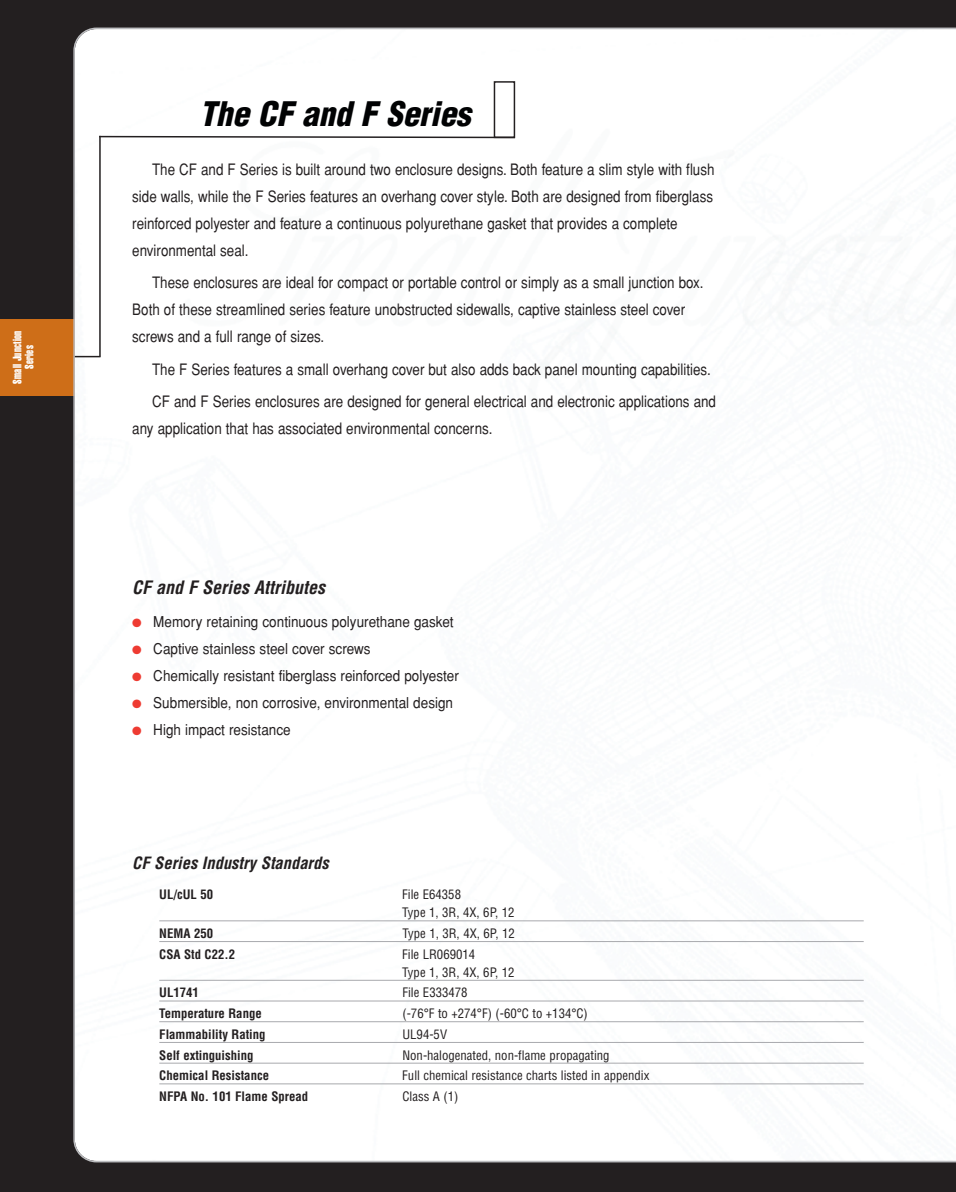
<style>
.page{position:relative;width:956px;height:1192px;background:#fff}
.page>*{position:absolute;margin:0;border:0;box-sizing:border-box;transform-origin:0 0}
.t1{font:italic 900 condensed 33px "Helvetica";color:#010203}
.t2{font:italic 700 condensed 18px "Helvetica";color:#231f20}
.t3{font:italic 700 condensed 16.5px "Helvetica";color:#231f20}
.t4{font:15.75px/27px "Helvetica";color:#231f20;scale:.85 1}
.t5{font:15px "Helvetica";color:#231f20;scale:.9 1}
.t6{font:condensed 12.75px/18px "Helvetica";color:#231f20}
.t7{font:700 condensed 12.75px "Helvetica";color:#231f20}
.t8{font:12px/12px "Helvetica Extra Compressed";letter-spacing:.02em;color:#fff;text-align:center}
.s1{color:#ee3b32}
</style>
<div class="page">
<div style="left:0;top:0;width:955px;height:1191px;background:#231f20"></div>
<div style="left:0;top:319px;width:955px;height:76px;background:#ce6e18"></div>
<div style="left:73px;top:28px;width:882px;height:1134px;background:#fff"></div>
<svg style="left:75px;top:356px;width:25px;height:1px"></svg>
<hr style="left:99px;top:136px;width:2px;height:220px;background:#231f20">
<svg style="left:98px;top:135px;width:418px;height:4px;background:#adabac"></svg>
<hr style="left:159px;top:920px;width:704px;height:1px;background:#a8a9ad">
<hr style="left:159px;top:940px;width:704px;height:1px;background:#a8a9ad">
<hr style="left:159px;top:979px;width:704px;height:1px;background:#a8a9ad">
<hr style="left:159px;top:1000px;width:704px;height:1px;background:#a8a9ad">
<hr style="left:159px;top:1021px;width:704px;height:1px;background:#a8a9ad">
<hr style="left:159px;top:1041px;width:704px;height:1px;background:#a8a9ad">
<hr style="left:159px;top:1062px;width:704px;height:1px;background:#a8a9ad">
<hr style="left:159px;top:1083px;width:704px;height:1px;background:#a8a9ad">
<div style="left:493px;top:81px;width:22px;height:57px;border:1px solid #231f20"></div>
<p class="t8" style="left:12px;top:383px;width:54px;rotate:-90deg">Small Junction<br>Series</p>
<h1 class="t1" style="left:199px;top:95px;width:272px">The CF and F Series</h1>
<p class="t4" style="left:132px;top:156px;width:686px;text-indent:20px">The CF and F Series is built around two enclosure designs. Both feature a slim style with flush side walls, while the F Series features an overhang cover style. Both are designed from fiberglass reinforced polyester and feature a continuous polyurethane gasket that provides a complete environmental seal.</p>
<p class="t4" style="left:132px;top:269px;width:673px;text-indent:20px">These enclosures are ideal for compact or portable control or simply as a small junction box.<br>Both of these streamlined series feature unobstructed sidewalls, captive stainless steel cover screws and a full range of sizes.</p>
<p class="t4" style="left:152px;top:353px;width:664px;line-height:32.4px">The F Series features a small overhang cover but also adds back panel mounting capabilities.<br>CF and F Series enclosures are designed for general electrical and electronic applications and</p>
<p class="t4" style="left:132px;top:415px;width:425px">any application that has associated environmental concerns.</p>
<p class="t2" style="left:132px;top:577px;width:194px">CF and F Series Attributes</p>
<p class="t5" style="left:132px;top:612px;width:358px"><span class="s1">●</span> Memory retaining continuous polyurethane gasket</p>
<p class="t5" style="left:132px;top:639px;width:266px"><span class="s1">●</span> Captive stainless steel cover screws</p>
<p class="t5" style="left:132px;top:666px;width:364px"><span class="s1">●</span> Chemically resistant fiberglass reinforced polyester</p>
<p class="t5" style="left:132px;top:693px;width:358px"><span class="s1">●</span> Submersible, non corrosive, environmental design</p>
<p class="t5" style="left:132px;top:720px;width:177px"><span class="s1">●</span> High impact resistance</p>
<p class="t3" style="left:132px;top:853px;width:198px">CF Series Industry Standards</p>
<p class="t7" style="left:159px;top:887px;width:55px">UL/cUL 50</p>
<p class="t6" style="left:402px;top:885px;width:114px">File E64358<br>Type 1, 3R, 4X, 6P, 12</p>
<p class="t7" style="left:159px;top:925px;width:55px">NEMA 250</p>
<p class="t6" style="left:402px;top:924px;width:114px">Type 1, 3R, 4X, 6P, 12</p>
<p class="t7" style="left:159px;top:946px;width:77px">CSA Std C22.2</p>
<p class="t6" style="left:402px;top:944px;width:114px">File LR069014<br>Type 1, 3R, 4X, 6P, 12</p>
<p class="t7" style="left:159px;top:985px;width:41px">UL1741</p>
<p class="t6" style="left:402px;top:983px;width:67px">File E333478</p>
<p class="t7" style="left:159px;top:1005px;width:104px">Temperature Range</p>
<p class="t6" style="left:402px;top:1004px;width:187px">(-76°F to +274°F) (-60°C to +134°C)</p>
<p class="t7" style="left:159px;top:1026px;width:108px">Flammability Rating</p>
<p class="t6" style="left:402px;top:1025px;width:46px">UL94-5V</p>
<p class="t7" style="left:159px;top:1047px;width:96px">Self extinguishing</p>
<p class="t6" style="left:402px;top:1045px;width:209px">Non-halogenated, non-flame propagating</p>
<p class="t7" style="left:159px;top:1068px;width:111px">Chemical Resistance</p>
<p class="t6" style="left:402px;top:1066px;width:248px">Full chemical resistance charts listed in appendix</p>
<p class="t7" style="left:159px;top:1088px;width:150px">NFPA No. 101 Flame Spread</p>
<p class="t6" style="left:402px;top:1087px;width:57px">Class A (1)</p>
</div>
